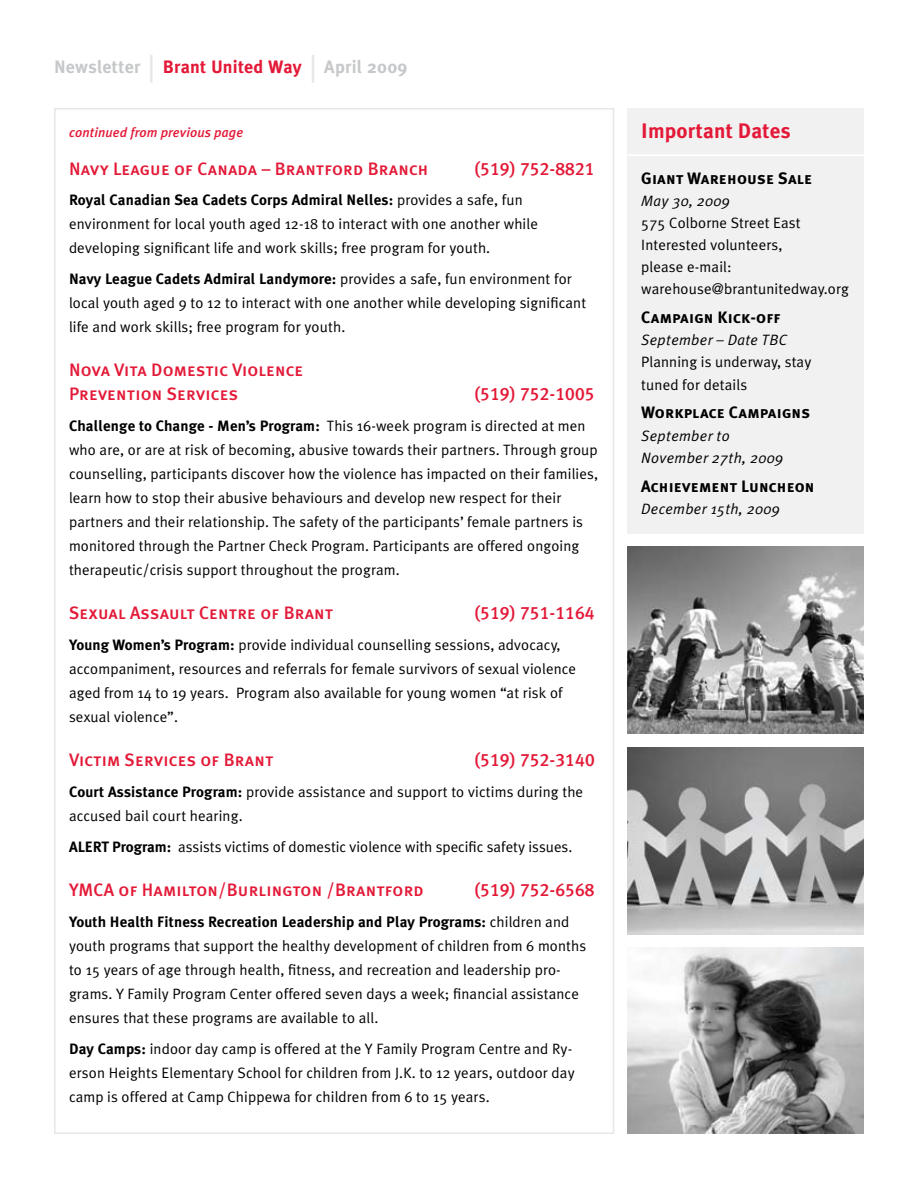
<style>
.page{position:relative;width:918px;height:1188px;background:#fff}
.page>*{position:absolute;margin:0;border:0;box-sizing:border-box;transform-origin:0 0}
.t1{font:700 21px "Meta Plus";letter-spacing:.01em;color:#e31937}
.t2{font:18px/24px "Meta Plus Medium Caps";letter-spacing:.01em;color:#e31937}
.t3{font:700 18px "Meta Plus";letter-spacing:.015em;color:#c6c8ca}
.t4{font:16.5px "Meta Plus Bold Caps";letter-spacing:.01em;color:#000}
.t5{font:15px/24px "Meta Plus Normal";letter-spacing:.01em;color:#000}
.t6{font:700 15px "Meta Plus";letter-spacing:.01em;color:#000}
.t7{font:italic 15px/22.2px "Meta Plus Normal";letter-spacing:.02em;color:#000}
.t8{font:italic 500 13.5px "Meta Plus";letter-spacing:.01em;color:#e31937}
.s1{font-size:36px;color:#e6e7e8}
.s2{color:#e31937}
.s3{font-family:"Meta Plus Normal";font-weight:400}
.s4{font-family:"Meta Plus";font-weight:700}
</style>
<div class="page">
<img style="left:628px;top:547px;width:236px;height:187px">
<img style="left:628px;top:947px;width:236px;height:187px">
<img style="left:628px;top:747px;width:236px;height:187px">
<div style="left:628px;top:108px;width:236px;height:425px;background:#f1f1f2"></div>
<hr style="left:628px;top:154px;width:236px;height:2px;background:#fff">
<p class="t3" style="left:54px;top:56px;width:355px">Newsletter <span class="s1">|</span> <span class="s2">Brant United Way</span> <span class="s1">|</span> April 2009</p>
<p class="t8" style="left:69px;top:125px;width:176px">continued from previous page</p>
<p class="t2" style="left:69px;top:156px;width:361px">Navy League of Canada – Brantford Branch</p>
<p class="t2" style="left:474px;top:156px;width:122px">(519) 752-8821</p>
<p class="t6" style="left:69px;top:192px;width:455px">Royal Canadian Sea Cadets Corps Admiral Nelles: <span class="s3">provides a safe, fun</span></p>
<p class="t5" style="left:69px;top:212px;width:471px">environment for local youth aged 12-18 to interact with one another while developing significant life and work skills; free program for youth.</p>
<p class="t6" style="left:69px;top:270px;width:504px">Navy League Cadets Admiral Landymore: <span class="s3">provides a safe, fun environment for</span></p>
<p class="t5" style="left:69px;top:291px;width:519px">local youth aged 9 to 12 to interact with one another while developing significant life and work skills; free program for youth.</p>
<p class="t2" style="left:69px;top:358px;width:236px">Nova Vita Domestic Violence<br>Prevention Services</p>
<p class="t2" style="left:474px;top:382px;width:122px">(519) 752-1005</p>
<p class="t5" style="left:69px;top:414px;width:531px"><span class="s4">Challenge to Change - Men’s Program:</span> This 16-week program is directed at men who are, or are at risk of becoming, abusive towards their partners. Through group counselling, participants discover how the violence has impacted on their families, learn how to stop their abusive behaviours and develop new respect for their partners and their relationship. The safety of the participants’ female partners is monitored through the Partner Check Program. Participants are offered ongoing therapeutic/crisis support throughout the program.</p>
<p class="t2" style="left:69px;top:601px;width:266px">Sexual Assault Centre of Brant</p>
<p class="t2" style="left:474px;top:601px;width:122px">(519) 751-1164</p>
<p class="t5" style="left:69px;top:633px;width:509px"><span class="s4">Young Women’s Program:</span> provide individual counselling sessions, advocacy, accompaniment, resources and referrals for female survivors of sexual violence aged from 14 to 19 years. Program also available for young women “at risk of sexual violence”.</p>
<p class="t2" style="left:69px;top:748px;width:206px">Victim Services of Brant</p>
<p class="t2" style="left:474px;top:748px;width:122px">(519) 752-3140</p>
<p class="t5" style="left:69px;top:780px;width:516px"><span class="s4">Court Assistance Program:</span> provide assistance and support to victims during the accused bail court hearing.</p>
<p class="t5" style="left:69px;top:835px;width:505px"><span class="s4">ALERT Program:</span> assists victims of domestic violence with specific safety issues.</p>
<p class="t2" style="left:69px;top:878px;width:356px">YMCA of Hamilton/Burlington /Brantford</p>
<p class="t2" style="left:474px;top:878px;width:122px">(519) 752-6568</p>
<p class="t6" style="left:69px;top:913px;width:502px">Youth Health Fitness Recreation Leadership and Play Programs: <span class="s3">children and</span></p>
<p class="t5" style="left:69px;top:934px;width:519px">youth programs that support the healthy development of children from 6 months to 15 years of age through health, fitness, and recreation and leadership pro&shy;grams. Y Family Program Center offered seven days a week; financial assistance ensures that these programs are available to all.</p>
<p class="t5" style="left:69px;top:1036px;width:507px"><span class="s4">Day Camps:</span> indoor day camp is offered at the Y Family Program Centre and Ry&shy;erson Heights Elementary School for children from J.K. to 12 years, outdoor day camp is offered at Camp Chippewa for children from 6 to 15 years.</p>
<h1 class="t1" style="left:641px;top:118px;width:151px">Important Dates</h1>
<p class="t4" style="left:641px;top:168px;width:173px">Giant Warehouse Sale</p>
<p class="t7" style="left:641px;top:189px;width:90px">May 30, 2009</p>
<p class="t5" style="left:641px;top:211px;width:209px;line-height:22.2px">575 Colborne Street East<br>Interested volunteers,<br>please e-mail: warehouse@brantunitedway.org</p>
<p class="t4" style="left:641px;top:308px;width:141px">Campaign Kick-off</p>
<p class="t7" style="left:641px;top:329px;width:147px">September – Date TBC</p>
<p class="t5" style="left:641px;top:351px;width:172px;line-height:22.2px">Planning is underway, stay tuned for details</p>
<p class="t4" style="left:641px;top:403px;width:171px">Workplace Campaigns</p>
<p class="t7" style="left:641px;top:424px;width:143px">September to<br>November 27th, 2009</p>
<p class="t4" style="left:641px;top:476px;width:175px">Achievement Luncheon</p>
<p class="t7" style="left:641px;top:497px;width:140px">December 15th, 2009</p>
</div>
